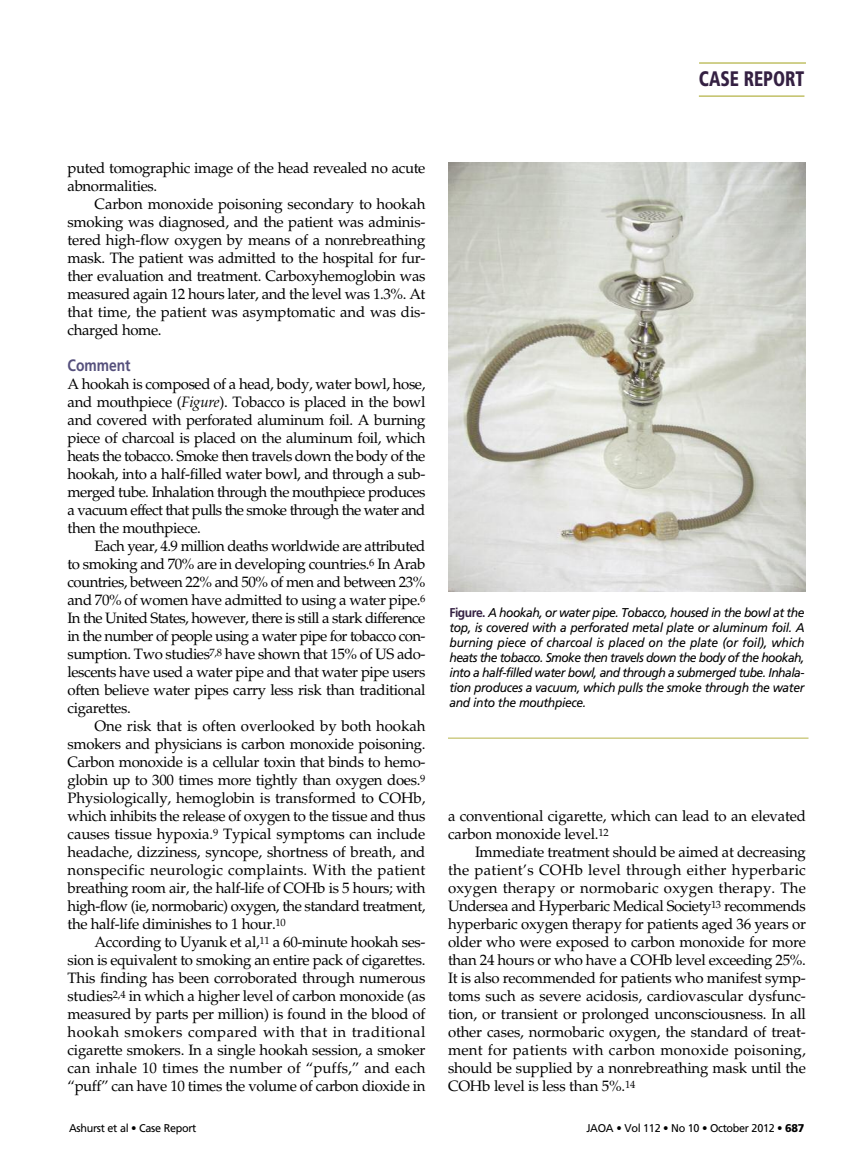
<style>
.page{position:relative;width:851px;height:1175px;background:#fff}
.page>*{position:absolute;margin:0;border:0;box-sizing:border-box;transform-origin:0 0}
.t1{font:900 condensed 21px "Frutiger";color:#342042;scale:.84 1}
.t2{font:700 16.5px "Frutiger";color:#55507c;scale:.84 1}
.t3{font:15px/18px "Palatino LT Std";letter-spacing:-.025em;color:#000;text-align:justify}
.t4{font:italic 12.75px/15px "Frutiger LT Std";letter-spacing:-.03em;color:#000;text-align:justify;scale:.95 1}
.t5{font:11.25px "Frutiger LT Std";letter-spacing:-.03em;color:#000;scale:.96 1}
.s1{font-style:italic}
.s2{font-family:"Frutiger";font-weight:700;font-style:normal;color:#342042}
.s3{font-family:"Frutiger";font-weight:900}
</style>
<div class="page">
<hr style="left:698px;top:95px;width:106px;height:2px;background:#c1c066">
<hr style="left:699px;top:62px;width:107px;height:2px;background:#c1c066">
<img style="left:448px;top:162px;width:358px;height:429px">
<hr style="left:448px;top:737px;width:360px;height:2px;background:#cecc85">
<h1 class="t1" style="left:698px;top:71px;width:127px">CASE REPORT</h1>
<p class="t3" style="left:68px;top:161px;width:359px">puted tomographic image of the head revealed no acute abnormalities.</p>
<p class="t3" style="left:67px;top:197px;width:359px;text-indent:27px">Carbon monoxide poisoning secondary to hookah smoking was diagnosed, and the patient was adminis&shy;tered high-flow oxygen by means of a nonrebreathing mask. The patient was admitted to the hospital for fur&shy;ther evaluation and treatment. Carboxyhemoglobin was measured again 12 hours later, and the level was 1.3%. At that time, the patient was asymptomatic and was dis&shy;charged home.</p>
<p class="t2" style="left:68px;top:359px;width:77px">Comment</p>
<p class="t3" style="left:68px;top:377px;width:359px">A hookah is composed of a head, body, water bowl, hose, and mouthpiece (<span class="s1">Figure</span>). Tobacco is placed in the bowl and covered with perforated aluminum foil. A burning piece of charcoal is placed on the aluminum foil, which heats the tobacco. Smoke then travels down the body of the hookah, into a half-filled water bowl, and through a sub&shy;merged tube. Inhalation through the mouthpiece produces a vacuum effect that pulls the smoke through the water and then the mouthpiece.</p>
<p class="t3" style="left:67px;top:539px;width:359px;text-indent:27px">Each year, 4.9 million deaths worldwide are attributed to smoking and 70% are in developing countries.<sup>6</sup> In Arab countries, between 22% and 50% of men and between 23% and 70% of women have admitted to using a water pipe.<sup>6<br></sup>In the United States, however, there is still a stark difference in the number of people using a water pipe for tobacco con&shy;sumption. Two studies<sup>7,8</sup> have shown that 15% of US ado&shy;lescents have used a water pipe and that water pipe users often believe water pipes carry less risk than traditional cigarettes.</p>
<p class="t3" style="left:67px;top:719px;width:359px;text-indent:27px">One risk that is often overlooked by both hookah smokers and physicians is carbon monoxide poisoning.<br>Carbon monoxide is a cellular toxin that binds to hemo&shy;globin up to 300 times more tightly than oxygen does.<sup>9<br></sup>Physiologically, hemoglobin is transformed to COHb, which inhibits the release of oxygen to the tissue and thus causes tissue hypoxia.<sup>9</sup> Typical symptoms can include headache, dizziness, syncope, shortness of breath, and nonspecific neurologic complaints. With the patient breathing room air, the half-life of COHb is 5 hours; with high-flow (ie, normobaric) oxygen, the standard treatment, the half-life diminishes to 1 hour.<sup>10</sup></p>
<p class="t3" style="left:68px;top:935px;width:359px;text-indent:27px">According to Uyanık et al,<sup>11</sup> a 60-minute hookah ses&shy;sion is equivalent to smoking an entire pack of cigarettes.<br>This finding has been corroborated through numerous studies<sup>2,4</sup> in which a higher level of carbon monoxide (as measured by parts per million) is found in the blood of hookah smokers compared with that in traditional cigarette smokers. In a single hookah session, a smoker can inhale 10 times the number of “puffs,” and each “puff” can have 10 times the volume of carbon dioxide in</p>
<p class="t5" style="left:69px;top:1124px;width:134px">Ashurst et al • Case Report</p>
<p class="t4" style="left:449px;top:606px;width:375px"><span class="s2">Figure.</span> A hookah, or water pipe. Tobacco, housed in the bowl at the top, is covered with a perforated metal plate or aluminum foil. A burning piece of charcoal is placed on the plate (or foil), which heats the tobacco. Smoke then travels down the body of the hookah, into a half-filled water bowl, and through a submerged tube. Inhala&shy;tion produces a vacuum, which pulls the smoke through the water and into the mouthpiece.</p>
<p class="t3" style="left:448px;top:809px;width:359px">a conventional cigarette, which can lead to an elevated carbon monoxide level.<sup>12</sup></p>
<p class="t3" style="left:448px;top:845px;width:359px;text-indent:27px">Immediate treatment should be aimed at decreasing the patient’s COHb level through either hyperbaric oxygen therapy or normobaric oxygen therapy. The Undersea and Hyperbaric Medical Society<sup>13</sup> recommends hyperbaric oxygen therapy for patients aged 36 years or older who were exposed to carbon monoxide for more than 24 hours or who have a COHb level exceeding 25%.<br>It is also recommended for patients who manifest symp&shy;toms such as severe acidosis, cardiovascular dysfunc&shy;tion, or transient or prolonged unconsciousness. In all other cases, normobaric oxygen, the standard of treat&shy;ment for patients with carbon monoxide poisoning, should be supplied by a nonrebreathing mask until the COHb level is less than 5%.<sup>14</sup></p>
<p class="t5" style="left:586px;top:1124px;width:228px">JAOA • Vol 112 • No 10 • October 2012 • <span class="s3">687</span></p>
</div>
